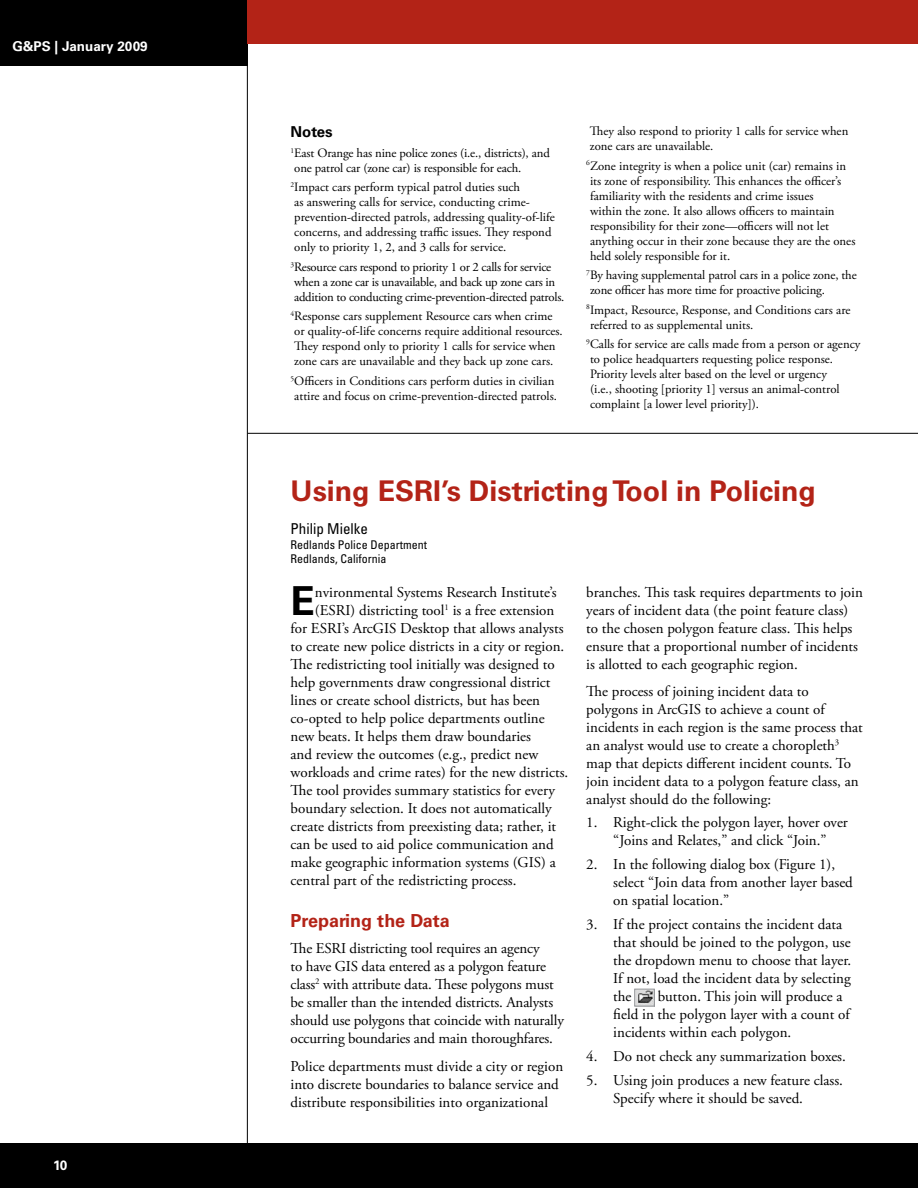
<style>
.page{position:relative;width:918px;height:1188px;background:#fff}
.page>*{position:absolute;margin:0;border:0;box-sizing:border-box;transform-origin:0 0}
.t1{font:700 39.9px "Univers";color:#000}
.t2{font:700 28.5px "Univers";color:#b32317}
.t3{font:700 18px "Univers";color:#b32317}
.t4{font:15px/18px "Adobe Garamond Pro";color:#000}
.t5{font:15px/18px "Adobe Garamond";color:#000}
.t6{font:condensed 15px "Univers";color:#000}
.t7{font:700 15px "Univers";color:#000}
.t8{font:700 13.5px "Univers";color:#fff}
.t9{font:12.75px/15px "Adobe Garamond Pro";color:#000}
.t10{font:12.75px/15px "Adobe Garamond Pro";letter-spacing:-.02em;color:#000}
.t11{font:condensed 12px/14.4px "Univers";color:#000}
.s1{font-weight:400}
</style>
<div class="page">
<hr style="left:247px;top:43px;width:1px;height:1139px;background:#000">
<div style="left:0;top:1144px;width:918px;height:44px;background:#000"></div>
<div style="left:0;top:0;width:248px;height:66px;background:#000"></div>
<div style="left:247px;top:0;width:671px;height:44px;background:#b32317"></div>
<hr style="left:248px;top:433px;width:670px;height:1px;background:#000">
<img style="left:637px;top:991px;width:16px;height:13px">
<div style="left:635px;top:989px;width:20px;height:17px;border:1px solid #939598"></div>
<p class="t8" style="left:13px;top:38px;width:137px">G&amp;PS | January 2009</p>
<p class="t8" style="left:53px;top:1157px;width:19px">10<span class="s1">10</span></p>
<p class="t7" style="left:291px;top:123px;width:44px">Notes</p>
<p class="t9" style="left:291px;top:146px;width:261px"><sup>1</sup>East Orange has nine police zones (i.e., districts), and one patrol car (zone car) is responsible for each.</p>
<p class="t9" style="left:291px;top:180px;width:266px"><sup>2</sup>Impact cars perform typical patrol duties such<br>as answering calls for service, conducting crime&shy;prevention-directed patrols, addressing quality-of-life concerns, and addressing traffic issues. They respond only to priority 1, 2, and 3 calls for service.</p>
<p class="t10" style="left:291px;top:260px;width:275px"><sup>3</sup>Resource cars respond to priority 1 or 2 calls for service when a zone car is unavailable, and back up zone cars in addition to conducting crime-prevention-directed patrols.</p>
<p class="t9" style="left:291px;top:309px;width:274px"><sup>4</sup>Response cars supplement Resource cars when crime or quality-of-life concerns require additional resources.<br>They respond only to priority 1 calls for service when zone cars are unavailable and they back up zone cars.</p>
<p class="t9" style="left:291px;top:374px;width:268px"><sup>5</sup>Officers in Conditions cars perform duties in civilian attire and focus on crime-prevention-directed patrols.</p>
<p class="t9" style="left:590px;top:124px;width:260px">They also respond to priority 1 calls for service when zone cars are unavailable.</p>
<p class="t9" style="left:586px;top:159px;width:271px"><sup>6</sup>Zone integrity is when a police unit (car) remains in its zone of responsibility. This enhances the officer’s familiarity with the residents and crime issues<br>within the zone. It also allows officers to maintain responsibility for their zone—officers will not let anything occur in their zone because they are the ones held solely responsible for it.</p>
<p class="t9" style="left:586px;top:268px;width:272px"><sup>7</sup>By having supplemental patrol cars in a police zone, the zone officer has more time for proactive policing.</p>
<p class="t9" style="left:586px;top:303px;width:266px"><sup>8</sup>Impact, Resource, Response, and Conditions cars are referred to as supplemental units.</p>
<p class="t9" style="left:586px;top:337px;width:276px"><sup>9</sup>Calls for service are calls made from a person or agency to police headquarters requesting police response.<br>Priority levels alter based on the level or urgency<br>(i.e., shooting [priority 1] versus an animal-control complaint [a lower level priority]).</p>
<h2 class="t2" style="left:291px;top:475px;width:527px">Using ESRI’s Districting Tool in Policing</h2>
<p class="t6" style="left:291px;top:520px;width:79px">Philip Mielke</p>
<p class="t11" style="left:291px;top:537px;width:138px">Redlands Police Department<br>Redlands, California</p>
<h1 class="t1" style="left:291px;top:578px;width:26px">E</h1>
<p class="t4" style="left:315px;top:584px;width:243px">nvironmental Systems Research Institute’s</p>
<p class="t4" style="left:315px;top:602px;width:241px">(ESRI) districting tool<sup>1</sup> is a free extension</p>
<p class="t4" style="left:291px;top:620px;width:274px">for ESRI’s ArcGIS Desktop that allows analysts</p>
<p class="t4" style="left:291px;top:638px;width:275px">to create new police districts in a city or region.</p>
<p class="t4" style="left:291px;top:656px;width:266px">The redistricting tool initially was designed to</p>
<p class="t4" style="left:291px;top:674px;width:262px">help governments draw congressional district</p>
<p class="t4" style="left:291px;top:692px;width:251px">lines or create school districts, but has been</p>
<p class="t4" style="left:291px;top:710px;width:256px">co-opted to help police departments outline</p>
<p class="t4" style="left:291px;top:728px;width:242px">new beats. It helps them draw boundaries</p>
<p class="t4" style="left:291px;top:746px;width:249px">and review the outcomes (e.g., predict new</p>
<p class="t4" style="left:291px;top:764px;width:279px">workloads and crime rates) for the new districts.</p>
<p class="t4" style="left:291px;top:782px;width:266px">The tool provides summary statistics for every</p>
<p class="t4" style="left:291px;top:800px;width:263px">boundary selection. It does not automatically</p>
<p class="t4" style="left:291px;top:818px;width:267px">create districts from preexisting data; rather, it</p>
<p class="t4" style="left:291px;top:836px;width:265px">can be used to aid police communication and</p>
<p class="t4" style="left:291px;top:854px;width:267px">make geographic information systems (GIS) a</p>
<p class="t4" style="left:291px;top:872px;width:227px">central part of the redistricting process.</p>
<p class="t3" style="left:291px;top:910px;width:161px">Preparing the Data</p>
<p class="t4" style="left:291px;top:940px;width:275px">The ESRI districting tool requires an agency<br>to have GIS data entered as a polygon feature class<sup>2</sup> with attribute data. These polygons must be smaller than the intended districts. Analysts should use polygons that coincide with naturally occurring boundaries and main thoroughfares.</p>
<p class="t4" style="left:291px;top:1058px;width:274px">Police departments must divide a city or region into discrete boundaries to balance service and distribute responsibilities into organizational</p>
<p class="t4" style="left:586px;top:584px;width:278px">branches. This task requires departments to join years of incident data (the point feature class) to the chosen polygon feature class. This helps ensure that a proportional number of incidents is allotted to each geographic region.</p>
<p class="t4" style="left:586px;top:683px;width:278px">The process of joining incident data to polygons in ArcGIS to achieve a count of incidents in each region is the same process that an analyst would use to create a choropleth<sup>3 </sup>map that depicts different incident counts. To join incident data to a polygon feature class, an analyst should do the following:</p>
<p class="t5" style="left:586px;top:814px;width:263px;text-align:center">1. Right-click the polygon layer, hover over “Joins and Relates,” and click “Join.”</p>
<p class="t5" style="left:613px;top:856px;width:241px;text-indent:-27px">2. In the following dialog box (Figure 1), select “Join data from another layer based on spatial location.”</p>
<p class="t5" style="left:613px;top:916px;width:240px;text-indent:-27px">3. If the project contains the incident data that should be joined to the polygon, use the dropdown menu to choose that layer.<br>If not, load the incident data by selecting the</p>
<p class="t5" style="left:613px;top:988px;width:238px;text-indent:45px">button. This join will produce a field in the polygon layer with a count of incidents within each polygon.</p>
<p class="t5" style="left:586px;top:1048px;width:261px">4. Do not check any summarization boxes.</p>
<p class="t5" style="left:613px;top:1072px;width:231px;text-indent:-27px">5. Using join produces a new feature class.<br>Specify where it should be saved.</p>
</div>
